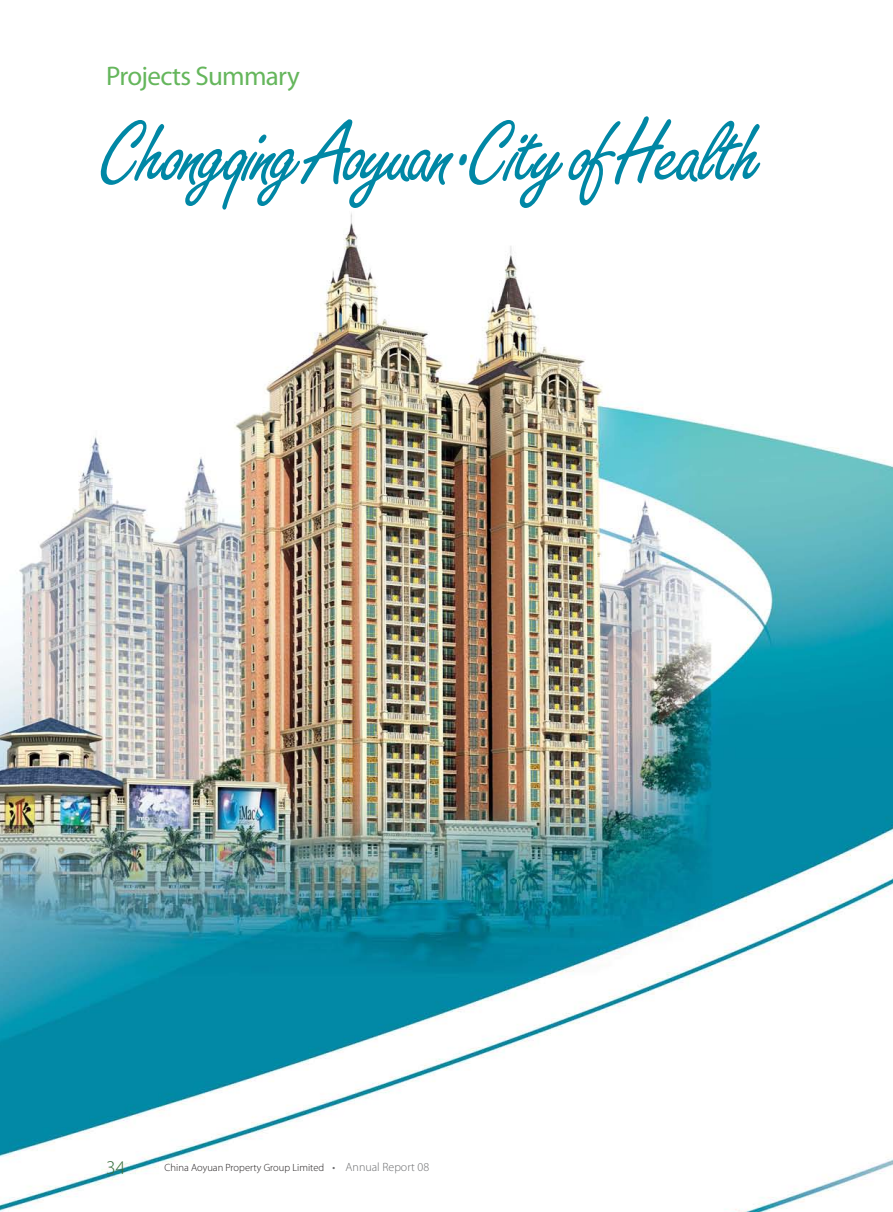
<style>
.page{position:relative;width:893px;height:1212px;background:#fff}
.page>*{position:absolute;margin:0;border:0;box-sizing:border-box;transform-origin:0 0}
.t1{font:90px "Freestyle Script Std";letter-spacing:-.05em;color:#0087a5}
.t2{font:27px "Myriad Pro";letter-spacing:-.025em;color:#65b65c}
.t3{font:300 19.5px "Myriad Pro";color:#386e3d}
.t4{font:300 10.5px "Myriad Pro";color:#231f20}
.s1{font-size:30px}
.s2{font-size:12px;color:#6d6e70}
</style>
<div class="page">
<img style="left:0;top:213px;width:892px;height:999px">
<img style="left:892px;top:0;width:1px;height:1212px">
<h2 class="t2" style="left:106px;top:65px;width:195px">Projects Summary</h2>
<h1 class="t1" style="left:100px;top:99px;width:662px">Chongqing Aoyuan <span class="s1">•</span> City of Health</h1>
<h3 class="t3" style="left:106px;top:1160px;width:21px">34</h3>
<p class="t4" style="left:165px;top:1163px;width:266px">China Aoyuan Property Group Limited <sup>.</sup> <span class="s2">Annual Report 08</span></p>
</div>
